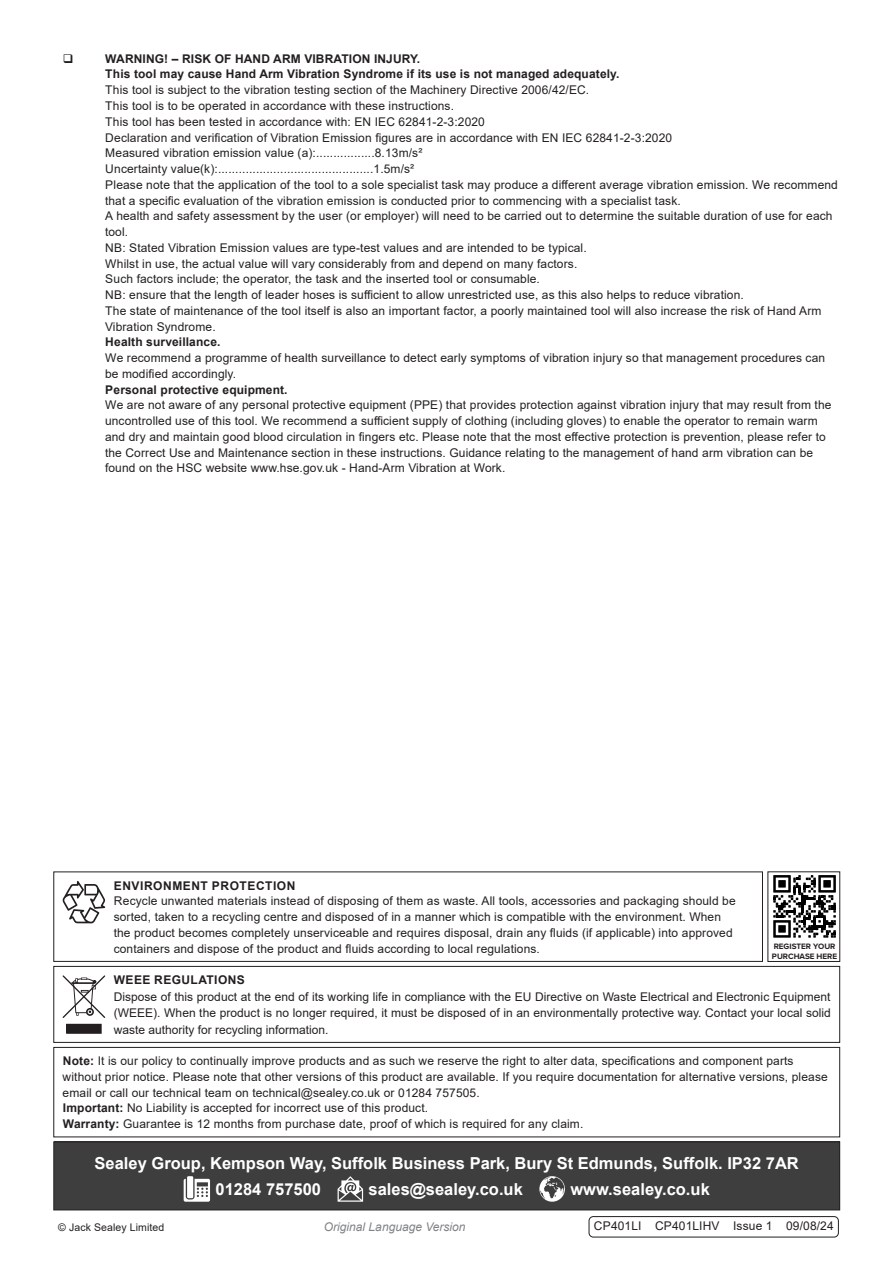
<style>
.page{position:relative;width:893px;height:1263px;background:#fff}
.page>*{position:absolute;margin:0;border:0;box-sizing:border-box;transform-origin:0 0}
.Footer_Contact_Information{font:700 16.5px "Arial";color:#fff}
.Body__Tabbed{font:12px/15.8px "Arial";letter-spacing:.01em;color:#231f20}
.Body{font:12px/15.8px "Arial";letter-spacing:.01em;color:#231f20}
.Weee_Regulation_Body{font:12px/16.5px "Arial";color:#231f20;text-align:justify}
.Body__Tabbed-2{font:700 12px "Arial";letter-spacing:.01em;color:#231f20}
.Body__Footer{font:12px "Arial";letter-spacing:.01em;color:#231f20}
.t1{font:italic 12px "Arial";color:#808285}
.Body-2{font:700 12px "Arial";letter-spacing:.045em;color:#231f20}
.Weee_Regulation_Header{font:700 12px "Arial";letter-spacing:.035em;color:#231f20}
.Body__Justified__7pt{font:10.5px "Arial";letter-spacing:.01em;color:#231f20}
.t2{font:700 8.1px/9.4px "Proxima Nova";color:#231f20}
.s1{font-weight:700}
</style>
<div class="page">
<div style="left:589px;top:1216px;width:250px;height:21px;border:1px solid #231f20;border-radius:4px"></div>
<div style="left:53px;top:966px;width:787px;height:77px;border:1px solid #231f20"></div>
<div style="left:67px;top:1024px;width:34px;height:9px;background:#231f20"></div>
<div style="left:66px;top:1024px;width:36px;height:10px;border:2px solid #231f20"></div>
<svg style="left:63px;top:975px;width:42px;height:43px"></svg>
<div style="left:54px;top:1142px;width:786px;height:68px;background:#3e3e3f"></div>
<svg style="left:184px;top:1179px;width:26px;height:23px"></svg>
<div style="left:187px;top:1176px;width:6px;height:22px;background:#fff"></div>
<svg style="left:338px;top:1176px;width:25px;height:26px"></svg>
<svg style="left:539px;top:1176px;width:26px;height:26px"></svg>
<div style="left:53px;top:1141px;width:787px;height:69px;border:1px solid #231f20"></div>
<div style="left:53px;top:871px;width:710px;height:91px;border:1px solid #231f20"></div>
<svg style="left:63px;top:881px;width:42px;height:42px"></svg>
<svg style="left:773px;top:875px;width:63px;height:63px"></svg>
<div style="left:53px;top:1047px;width:787px;height:90px;border:1px solid #231f20"></div>
<p class="Body__Tabbed-2" style="left:105px;top:50px;width:317px">WARNING! – RISK OF HAND ARM VIBRATION INJURY.</p>
<p class="Body__Tabbed-2" style="left:105px;top:66px;width:516px">This tool may cause Hand Arm Vibration Syndrome if its use is not managed adequately.</p>
<p class="Body__Tabbed" style="left:105px;top:82px;width:486px">This tool is subject to the vibration testing section of the Machinery Directive 2006/42/EC.</p>
<p class="Body__Tabbed" style="left:105px;top:98px;width:350px">This tool is to be operated in accordance with these instructions.</p>
<p class="Body__Tabbed" style="left:105px;top:114px;width:381px">This tool has been tested in accordance with: EN IEC 62841-2-3:2020</p>
<p class="Body__Tabbed" style="left:105px;top:129px;width:568px">Declaration and verification of Vibration Emission figures are in accordance with EN IEC 62841-2-3:2020</p>
<p class="Body__Tabbed" style="left:105px;top:145px;width:319px">Measured vibration emission value (a):.................8.13m/s²</p>
<p class="Body__Tabbed" style="left:105px;top:161px;width:311px">Uncertainty value(k):.............................................1.5m/s²</p>
<p class="Body__Tabbed" style="left:105px;top:177px;width:734px">Please note that the application of the tool to a sole specialist task may produce a different average vibration emission. We recommend that a specific evaluation of the vibration emission is conducted prior to commencing with a specialist task.</p>
<p class="Body__Tabbed" style="left:105px;top:208px;width:729px">A health and safety assessment by the user (or employer) will need to be carried out to determine the suitable duration of use for each tool.</p>
<p class="Body__Tabbed" style="left:105px;top:240px;width:483px">NB: Stated Vibration Emission values are type-test values and are intended to be typical.</p>
<p class="Body__Tabbed" style="left:105px;top:255px;width:474px">Whilst in use, the actual value will vary considerably from and depend on many factors.</p>
<p class="Body__Tabbed" style="left:105px;top:271px;width:436px">Such factors include; the operator, the task and the inserted tool or consumable.</p>
<p class="Body__Tabbed" style="left:105px;top:287px;width:640px">NB: ensure that the length of leader hoses is sufficient to allow unrestricted use, as this also helps to reduce vibration.</p>
<p class="Body__Tabbed" style="left:105px;top:303px;width:718px">The state of maintenance of the tool itself is also an important factor, a poorly maintained tool will also increase the risk of Hand Arm<br>Vibration Syndrome.</p>
<p class="Body__Tabbed-2" style="left:105px;top:334px;width:117px">Health surveillance.</p>
<p class="Body__Tabbed" style="left:105px;top:350px;width:722px">We recommend a programme of health surveillance to detect early symptoms of vibration injury so that management procedures can be modified accordingly.</p>
<p class="Body__Tabbed-2" style="left:105px;top:381px;width:184px">Personal protective equipment.</p>
<p class="Body__Tabbed" style="left:105px;top:397px;width:728px">We are not aware of any personal protective equipment (PPE) that provides protection against vibration injury that may result from the uncontrolled use of this tool. We recommend a sufficient supply of clothing (including gloves) to enable the operator to remain warm and dry and maintain good blood circulation in fingers etc. Please note that the most effective protection is prevention, please refer to the Correct Use and Maintenance section in these instructions. Guidance relating to the management of hand arm vibration can be found on the HSC website www.hse.gov.uk - Hand-Arm Vibration at Work.</p>
<p class="Body-2" style="left:114px;top:877px;width:183px">ENVIRONMENT PROTECTION</p>
<p class="Body" style="left:114px;top:893px;width:624px">Recycle unwanted materials instead of disposing of them as waste. All tools, accessories and packaging should be sorted, taken to a recycling centre and disposed of in a manner which is compatible with the environment. When the product becomes completely unserviceable and requires disposal, drain any fluids (if applicable) into approved containers and dispose of the product and fluids according to local regulations.</p>
<p class="t2" style="left:772px;top:941px;width:67px">REGISTER YOUR<br>PURCHASE HERE</p>
<p class="Weee_Regulation_Header" style="left:114px;top:971px;width:133px">WEEE REGULATIONS</p>
<p class="Weee_Regulation_Body" style="left:114px;top:988px;width:719px">Dispose of this product at the end of its working life in compliance with the EU Directive on Waste Electrical and Electronic Equipment (WEEE). When the product is no longer required, it must be disposed of in an environmentally protective way. Contact your local solid waste authority for recycling information.</p>
<p class="Body" style="left:63px;top:1053px;width:767px"><span class="s1">Note:</span> It is our policy to continually improve products and as such we reserve the right to alter data, specifications and component parts without prior notice. Please note that other versions of this product are available. If you require documentation for alternative versions, please email or call our technical team on technical@sealey.co.uk or 01284 757505.</p>
<p class="Body" style="left:63px;top:1100px;width:367px"><span class="s1">Important:</span> No Liability is accepted for incorrect use of this product.</p>
<p class="Body" style="left:63px;top:1116px;width:522px"><span class="s1">Warranty:</span> Guarantee is 12 months from purchase date, proof of which is required for any claim.</p>
<p class="Footer_Contact_Information" style="left:95px;top:1151px;width:706px">Sealey Group, Kempson Way, Suffolk Business Park, Bury St Edmunds, Suffolk. IP32 7AR</p>
<p class="Footer_Contact_Information" style="left:216px;top:1178px;width:107px">01284 757500</p>
<p class="Footer_Contact_Information" style="left:369px;top:1178px;width:156px">sales@sealey.co.uk</p>
<p class="Footer_Contact_Information" style="left:570px;top:1178px;width:141px">www.sealey.co.uk</p>
<p class="Body__Justified__7pt" style="left:58px;top:1220px;width:108px">© Jack Sealey Limited</p>
<p class="t1" style="left:324px;top:1219px;width:143px">Original Language Version</p>
<p class="Body__Footer" style="left:594px;top:1217px;width:241px">CP401LI CP401LIHV Issue 1 09/08/24</p>
</div>
